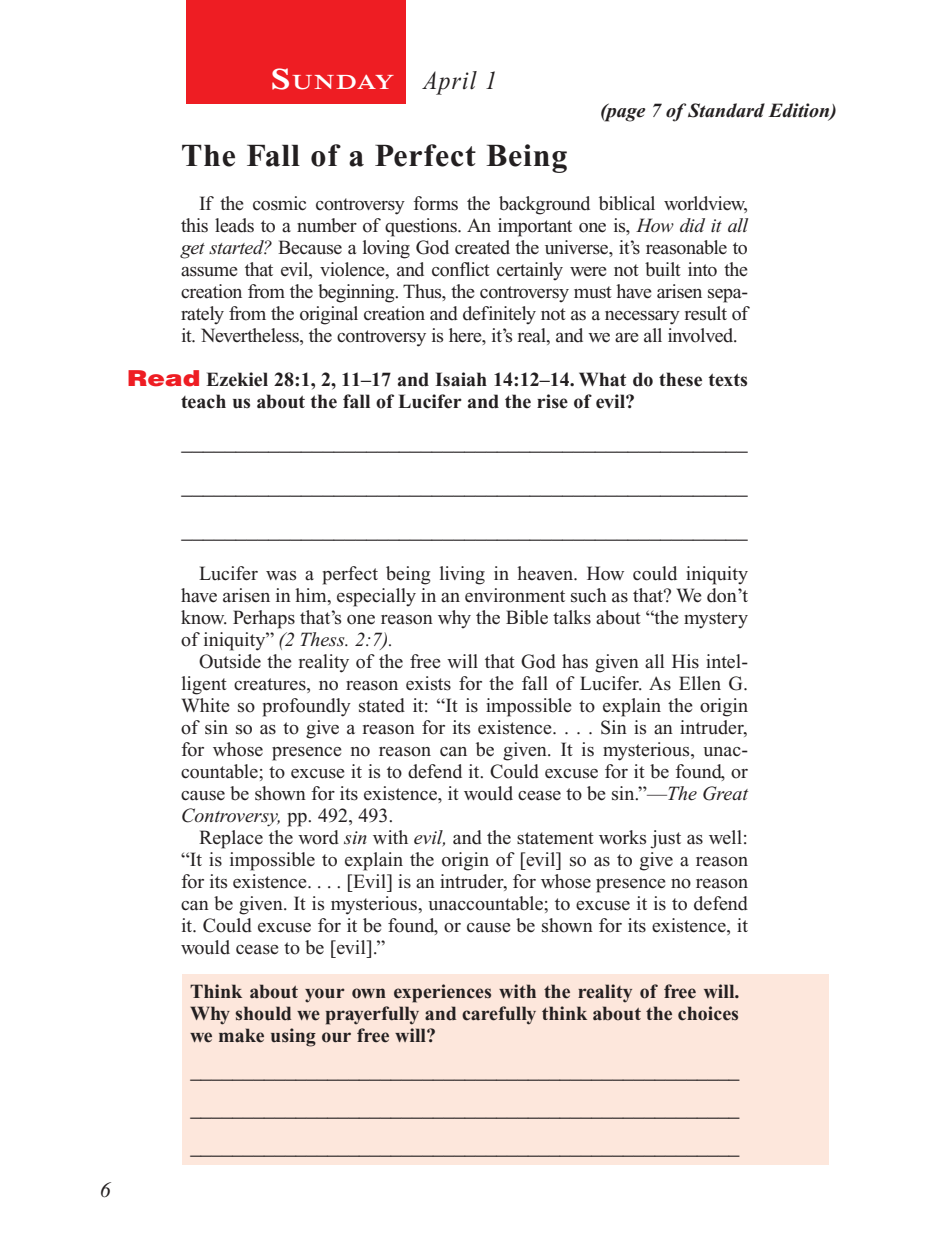
<style>
.page{position:relative;width:936px;height:1260px;background:#fff}
.page>*{position:absolute;margin:0;border:0;box-sizing:border-box;transform-origin:0 0}
.Head{font:700 32px "Times New Roman PS Std";letter-spacing:.025em;color:#231f20}
.Lesson_Dates{font:italic 26px "Times New Roman PS Std";letter-spacing:.05em;color:#231f20;scale:.9 1}
.Blank_Lines{font:22px "Times New Roman PS Std";color:#231f20}
.Blank_Lines_In_Scree{font:22px "Times New Roman PS Std";color:#231f20;scale:.96 1}
.PageNumbers{font:italic 22px "Times New Roman PS Std";color:#231f20}
.Daily_Header{font:600 21px "Times NRMT Std";letter-spacing:.045em;color:#fff;scale:1.1 1}
.Body{font:20px/22px "Times New Roman PS Std";color:#231f20;text-align:justify}
.x-screened_box-text{font:700 20px/22px "Times New Roman PS Std";color:#231f20;text-align:justify}
.Question{font:700 20px/22px "Times New Roman PS Std";color:#231f20}
.Page_from_SE{font:italic 700 20px "Times New Roman PS Std";color:#231f20}
.s1{font-size:30px}
.s2{font-style:italic}
.s3{font-family:"Helvetica LT Std";font-weight:900;font-size:22px;color:#ee1d23}
</style>
<div class="page">
<div style="left:186px;top:0;width:220px;height:103px;background:#ee1d23"></div>
<div style="left:183px;top:974px;width:646px;height:191px;background:#fde7dc"></div>
<p class="Daily_Header" style="left:271px;top:70px;width:114px"><span class="s1">S</span>UNDAY</p>
<p class="Lesson_Dates" style="left:424px;top:66px;width:83px">April 1</p>
<p class="Page_from_SE" style="left:600px;top:100px;width:238px">(page 7 of Standard Edition)</p>
<p class="Head" style="left:181px;top:138px;width:388px">The Fall of a Perfect Being</p>
<p class="Body" style="left:181px;top:193px;width:570px;text-indent:18px">If the cosmic controversy forms the background biblical worldview, this leads to a number of questions. An important one is, <span class="s2">How did it all get started?</span> Because a loving God created the universe, it’s reasonable to assume that evil, violence, and conflict certainly were not built into the creation from the beginning. Thus, the controversy must have arisen sepa&shy;rately from the original creation and definitely not as a necessary result of it. Nevertheless, the controversy is here, it’s real, and we are all involved.</p>
<p class="Question" style="left:181px;top:369px;width:568px;text-indent:-54px"><span class="s3">Read</span> Ezekiel 28:1, 2, 11–17 and Isaiah 14:12–14. What do these texts teach us about the fall of Lucifer and the rise of evil?</p>
<p class="PageNumbers" style="left:100px;top:1178px;width:12px">6</p>
<p class="Blank_Lines" style="left:181px;top:431px;width:568px">____________________________________________________</p>
<p class="Blank_Lines" style="left:181px;top:475px;width:568px">____________________________________________________</p>
<p class="Blank_Lines" style="left:181px;top:519px;width:568px">____________________________________________________</p>
<p class="Body" style="left:181px;top:563px;width:569px;text-indent:18px">Lucifer was a perfect being living in heaven. How could iniquity have arisen in him, especially in an environment such as that? We don’t know. Perhaps that’s one reason why the Bible talks about “the mystery of iniquity” <span class="s2">(2 Thess. 2:7).</span></p>
<p class="Body" style="left:181px;top:651px;width:569px;text-indent:18px">Outside the reality of the free will that God has given all His intel&shy;ligent creatures, no reason exists for the fall of Lucifer. As Ellen G.<br>White so profoundly stated it: “It is impossible to explain the origin of sin so as to give a reason for its existence. . . . Sin is an intruder, for whose presence no reason can be given. It is mysterious, unac&shy;countable; to excuse it is to defend it. Could excuse for it be found, or cause be shown for its existence, it would cease to be sin.”—<span class="s2">The Great Controversy,</span> pp. 492, 493.</p>
<p class="Body" style="left:181px;top:827px;width:569px;text-indent:18px">Replace the word <span class="s2">sin</span> with <span class="s2">evil,</span> and the statement works just as well: “It is impossible to explain the origin of [evil] so as to give a reason for its existence. . . . [Evil] is an intruder, for whose presence no reason can be given. It is mysterious, unaccountable; to excuse it is to defend it. Could excuse for it be found, or cause be shown for its existence, it would cease to be [evil].”</p>
<p class="x-screened_box-text" style="left:190px;top:981px;width:551px">Think about your own experiences with the reality of free will.<br>Why should we prayerfully and carefully think about the choices we make using our free will?</p>
<p class="Blank_Lines_In_Scree" style="left:190px;top:1059px;width:574px">____________________________________________________</p>
<p class="Blank_Lines_In_Scree" style="left:190px;top:1097px;width:574px">____________________________________________________</p>
<p class="Blank_Lines_In_Scree" style="left:190px;top:1135px;width:574px">____________________________________________________</p>
</div>
